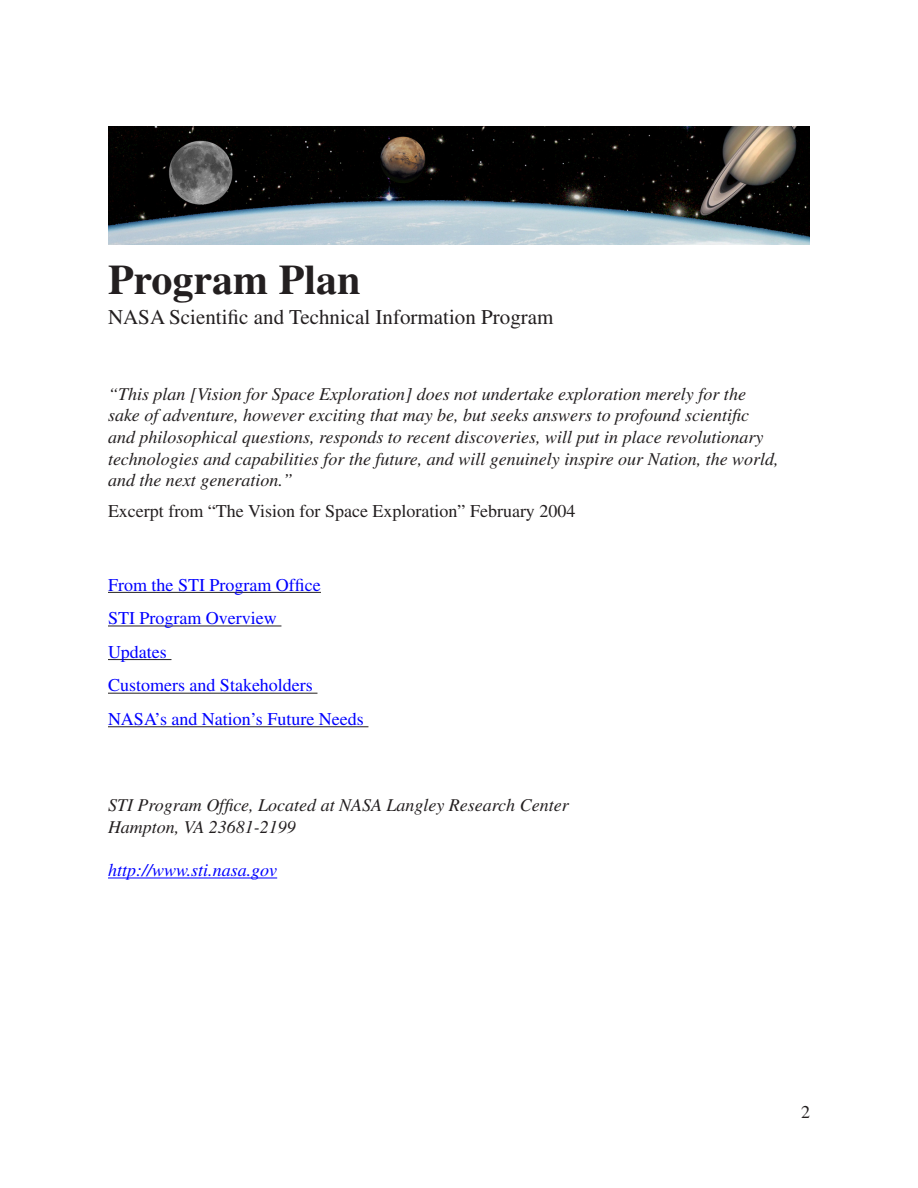
<style>
.page{position:relative;width:918px;height:1188px;background:#fff}
.page>*{position:absolute;margin:0;border:0;box-sizing:border-box;transform-origin:0 0}
.t1{font:700 42px "Times";color:#231f20}
.t2{font:21px "Times";color:#231f20}
.t3{font:italic 18px/21.6px "Times";color:#231f20}
.t4{font:18px "Times";color:#00f}
.t5{font:18px "Times";color:#231f20}
.t6{font:italic 18px "Times";color:#00f}
</style>
<div class="page">
<hr style="left:108px;top:592px;width:213px;height:1px;background:#231f20">
<hr style="left:108px;top:626px;width:173px;height:1px;background:#231f20">
<hr style="left:108px;top:659px;width:63px;height:1px;background:#231f20">
<hr style="left:108px;top:693px;width:209px;height:1px;background:#231f20">
<hr style="left:108px;top:726px;width:260px;height:1px;background:#231f20">
<hr style="left:108px;top:878px;width:169px;height:1px;background:#00f">
<img style="left:108px;top:126px;width:702px;height:118px">
<p class="t1" style="left:108px;top:255px;width:254px">Program Plan</p>
<p class="t2" style="left:108px;top:305px;width:447px">NASA Scientific and Technical Information Program</p>
<p class="t3" style="left:108px;top:383px;width:672px">“This plan [Vision for Space Exploration] does not undertake exploration merely for the sake of adventure, however exciting that may be, but seeks answers to profound scientific and philosophical questions, responds to recent discoveries, will put in place revolutionary technologies and capabilities for the future, and will genuinely inspire our Nation, the world, and the next generation.”</p>
<p class="t5" style="left:108px;top:501px;width:469px">Excerpt from “The Vision for Space Exploration” February 2004</p>
<p class="t4" style="left:108px;top:574px;width:214px">From the STI Program Office</p>
<p class="t4" style="left:108px;top:608px;width:170px">STI Program Overview</p>
<p class="t4" style="left:108px;top:642px;width:60px">Updates</p>
<p class="t4" style="left:108px;top:675px;width:206px">Customers and Stakeholders</p>
<p class="t4" style="left:108px;top:709px;width:257px">NASA’s and Nation’s Future Needs</p>
<p class="t3" style="left:108px;top:795px;width:462px">STI Program Office, Located at NASA Langley Research Center</p>
<p class="t3" style="left:108px;top:816px;width:189px">Hampton, VA 23681-2199</p>
<p class="t6" style="left:108px;top:860px;width:171px">http://www.sti.nasa.gov</p>
</div>
